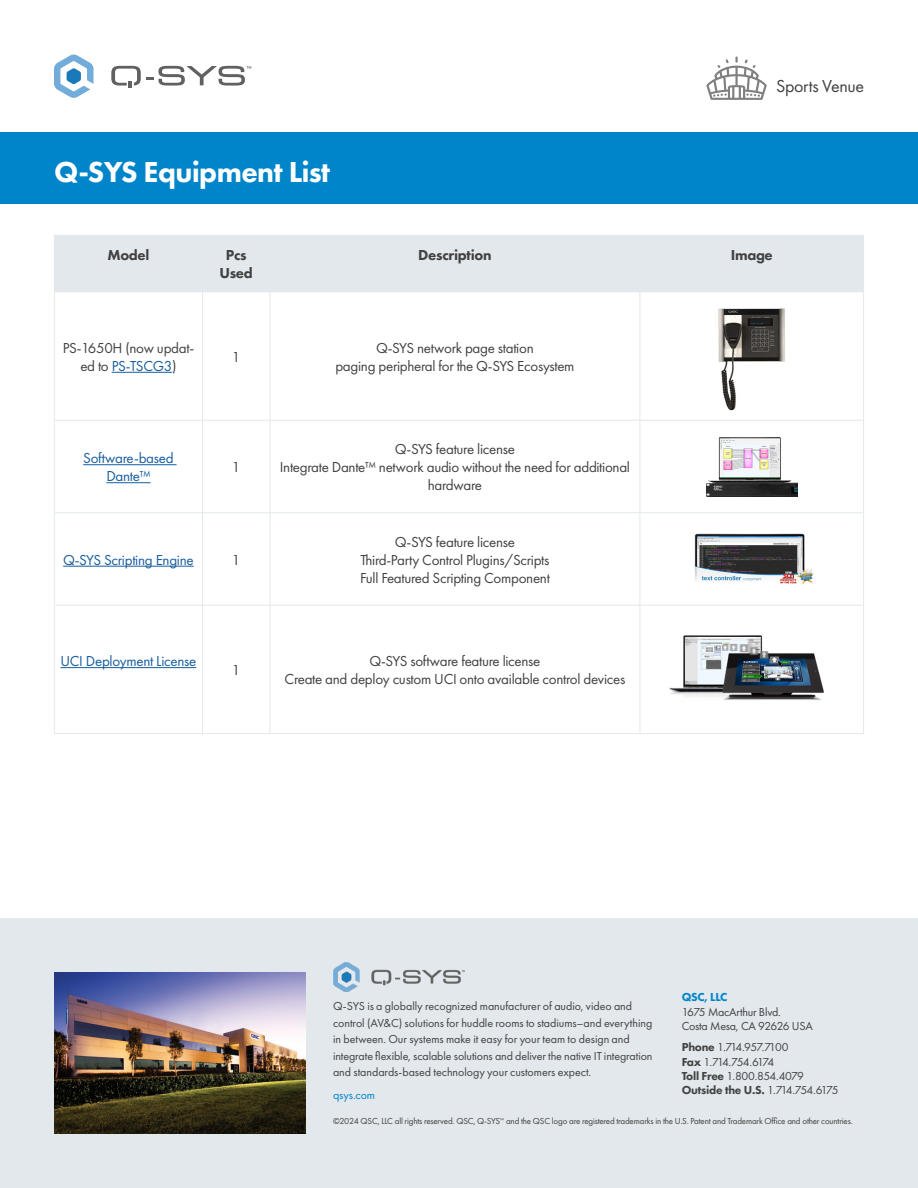
<style>
.page{position:relative;width:918px;height:1188px;background:#fff}
.page>*{position:absolute;margin:0;border:0;box-sizing:border-box;transform-origin:0 0}
.t1{font:800 30px "Futura PT";letter-spacing:-.02em;color:#fff}
.t2{font:18px "Futura PT";letter-spacing:-.02em;color:#414141}
.t3{font:15px/18px "Futura PT";letter-spacing:-.02em;color:#414141;text-align:center}
.t4{font:15px/18px "Futura PT";letter-spacing:-.02em;color:#175d9e;text-align:center}
.t5{font:800 15px/18px "Futura PT";letter-spacing:-.02em;color:#414141;text-align:center}
.t6{font:12px/16.5px "Futura PT";letter-spacing:-.005em;color:#414141}
.t7{font:12px "Futura PT";letter-spacing:-.02em;color:#424242}
.t8{font:800 12px "Futura PT";letter-spacing:-.02em;color:#424242}
.t9{font:12px "Futura PT";letter-spacing:-.045em;color:#424242}
.t10{font:12px "Futura PT";letter-spacing:-.085em;color:#424242}
.t11{font:12px "Futura PT";letter-spacing:-.135em;color:#424242}
.t12{font:12px "Futura PT";letter-spacing:-.005em;color:#0084ca}
.t13{font:800 12px "Futura PT";letter-spacing:-.02em;color:#0084ca}
.t14{font:9px "Futura PT";letter-spacing:-.02em;color:#414141}
.s1{color:#175d9e}
.s2{font-weight:800}
.s3{font-weight:400}
</style>
<div class="page">
<div style="left:55px;top:236px;width:808px;height:55px;background:#e2e8eb"></div>
<hr style="left:54px;top:235px;width:148px;height:1px;background:#e2e8eb">
<hr style="left:54px;top:236px;width:1px;height:55px;background:#e2e8eb">
<hr style="left:202px;top:235px;width:68px;height:1px;background:#e2e8eb">
<hr style="left:202px;top:236px;width:1px;height:55px;background:#e2e8eb">
<hr style="left:270px;top:235px;width:370px;height:1px;background:#e2e8eb">
<hr style="left:270px;top:236px;width:1px;height:55px;background:#e2e8eb">
<hr style="left:640px;top:235px;width:224px;height:1px;background:#e2e8eb">
<hr style="left:640px;top:236px;width:1px;height:55px;background:#e2e8eb">
<hr style="left:863px;top:236px;width:1px;height:55px;background:#e2e8eb">
<hr style="left:54px;top:291px;width:148px;height:1px;background:#e2e8eb">
<hr style="left:54px;top:292px;width:1px;height:128px;background:#e2e8eb">
<hr style="left:202px;top:291px;width:68px;height:1px;background:#e2e8eb">
<hr style="left:202px;top:292px;width:1px;height:128px;background:#e2e8eb">
<hr style="left:270px;top:291px;width:370px;height:1px;background:#e2e8eb">
<hr style="left:270px;top:292px;width:1px;height:128px;background:#e2e8eb">
<hr style="left:640px;top:291px;width:224px;height:1px;background:#e2e8eb">
<hr style="left:640px;top:292px;width:1px;height:128px;background:#e2e8eb">
<hr style="left:863px;top:292px;width:1px;height:128px;background:#e2e8eb">
<hr style="left:54px;top:420px;width:148px;height:1px;background:#e2e8eb">
<hr style="left:54px;top:421px;width:1px;height:91px;background:#e2e8eb">
<hr style="left:202px;top:420px;width:68px;height:1px;background:#e2e8eb">
<hr style="left:202px;top:421px;width:1px;height:91px;background:#e2e8eb">
<hr style="left:270px;top:420px;width:370px;height:1px;background:#e2e8eb">
<hr style="left:270px;top:421px;width:1px;height:91px;background:#e2e8eb">
<hr style="left:640px;top:420px;width:224px;height:1px;background:#e2e8eb">
<hr style="left:640px;top:421px;width:1px;height:91px;background:#e2e8eb">
<hr style="left:863px;top:421px;width:1px;height:91px;background:#e2e8eb">
<hr style="left:54px;top:512px;width:148px;height:1px;background:#e2e8eb">
<hr style="left:54px;top:513px;width:1px;height:92px;background:#e2e8eb">
<hr style="left:202px;top:512px;width:68px;height:1px;background:#e2e8eb">
<hr style="left:202px;top:513px;width:1px;height:92px;background:#e2e8eb">
<hr style="left:270px;top:512px;width:370px;height:1px;background:#e2e8eb">
<hr style="left:270px;top:513px;width:1px;height:92px;background:#e2e8eb">
<hr style="left:640px;top:512px;width:224px;height:1px;background:#e2e8eb">
<hr style="left:640px;top:513px;width:1px;height:92px;background:#e2e8eb">
<hr style="left:863px;top:513px;width:1px;height:92px;background:#e2e8eb">
<hr style="left:54px;top:605px;width:148px;height:1px;background:#e2e8eb">
<hr style="left:54px;top:606px;width:1px;height:127px;background:#e2e8eb">
<hr style="left:202px;top:605px;width:68px;height:1px;background:#e2e8eb">
<hr style="left:202px;top:606px;width:1px;height:127px;background:#e2e8eb">
<hr style="left:270px;top:605px;width:370px;height:1px;background:#e2e8eb">
<hr style="left:270px;top:606px;width:1px;height:127px;background:#e2e8eb">
<hr style="left:640px;top:605px;width:224px;height:1px;background:#e2e8eb">
<hr style="left:640px;top:606px;width:1px;height:127px;background:#e2e8eb">
<hr style="left:863px;top:606px;width:1px;height:127px;background:#e2e8eb">
<hr style="left:54px;top:733px;width:148px;height:1px;background:#e2e8eb">
<hr style="left:202px;top:733px;width:68px;height:1px;background:#e2e8eb">
<hr style="left:270px;top:733px;width:370px;height:1px;background:#e2e8eb">
<hr style="left:640px;top:733px;width:224px;height:1px;background:#e2e8eb">
<hr style="left:112px;top:372px;width:60px;height:1px;background:#175d9e">
<hr style="left:83px;top:464px;width:94px;height:1px;background:#175d9e">
<hr style="left:106px;top:482px;width:45px;height:1px;background:#175d9e">
<hr style="left:63px;top:566px;width:131px;height:1px;background:#175d9e">
<hr style="left:61px;top:667px;width:135px;height:1px;background:#175d9e">
<div style="left:0;top:132px;width:918px;height:72px;background:#0084ca"></div>
<div style="left:0;top:918px;width:918px;height:270px;background:#e2e8eb"></div>
<img style="left:54px;top:973px;width:252px;height:161px">
<img style="left:333px;top:963px;width:132px;height:29px">
<img style="left:718px;top:308px;width:67px;height:103px">
<img style="left:694px;top:533px;width:120px;height:52px">
<img style="left:669px;top:635px;width:155px;height:65px">
<img style="left:706px;top:437px;width:92px;height:60px">
<svg style="left:54px;top:54px;width:40px;height:44px"></svg>
<svg style="left:111px;top:66px;width:140px;height:22px"></svg>
<svg style="left:706px;top:57px;width:61px;height:43px"></svg>
<p class="t1" style="left:54px;top:153px;width:278px">Q-SYS Equipment List</p>
<p class="t2" style="left:776px;top:75px;width:89px">Sports Venue</p>
<p class="t5" style="left:107px;top:246px;width:44px">Model</p>
<p class="t5" style="left:220px;top:246px;width:35px">Pcs<br>Used</p>
<p class="t5" style="left:418px;top:246px;width:75px">Description</p>
<p class="t5" style="left:731px;top:246px;width:44px">Image</p>
<p class="t3" style="left:63px;top:339px;width:133px">PS-1650H (now updat&shy;ed to <span class="s1">PS-TSCG3</span>)</p>
<p class="t3" style="left:232px;top:348px;width:10px">1</p>
<p class="t4" style="left:83px;top:449px;width:92px">Software-based<br>Dante™</p>
<p class="t3" style="left:232px;top:458px;width:10px">1</p>
<p class="t4" style="left:63px;top:551px;width:132px">Q-SYS Scripting Engine</p>
<p class="t3" style="left:232px;top:551px;width:10px">1</p>
<p class="t4" style="left:61px;top:652px;width:137px">UCI Deployment License</p>
<p class="t3" style="left:232px;top:661px;width:10px">1</p>
<p class="t3" style="left:376px;top:339px;width:159px">Q-SYS network page station</p>
<p class="t3" style="left:335px;top:357px;width:241px">paging peripheral for the Q-SYS Ecosystem</p>
<p class="t3" style="left:395px;top:440px;width:122px">Q-SYS feature license</p>
<p class="t3" style="left:280px;top:458px;width:352px">Integrate Dante™ network audio without the need for additional hardware</p>
<p class="t3" style="left:395px;top:533px;width:122px">Q-SYS feature license</p>
<p class="t3" style="left:360px;top:551px;width:191px">Third-Party Control Plugins/Scripts</p>
<p class="t3" style="left:360px;top:569px;width:191px">Full Featured Scripting Component</p>
<p class="t3" style="left:369px;top:652px;width:172px">Q-SYS software feature license</p>
<p class="t3" style="left:285px;top:670px;width:342px">Create and deploy custom UCI onto available control devices</p>
<p class="t13" style="left:682px;top:990px;width:47px">QSC, LLC</p>
<p class="t7" style="left:682px;top:1005px;width:101px">1675 MacArthur Blvd.</p>
<p class="t7" style="left:682px;top:1019px;width:133px">Costa Mesa, CA 92626 USA</p>
<p class="t10" style="left:682px;top:1040px;width:108px"><span class="s2">Phone</span> 1.714.957.7100</p>
<p class="t11" style="left:682px;top:1054px;width:94px"><span class="s2">Fax</span> 1.714.754.6174</p>
<p class="t9" style="left:682px;top:1069px;width:124px"><span class="s2">Toll Free</span> 1.800.854.4079</p>
<p class="t8" style="left:682px;top:1083px;width:158px">Outside the U.S. <span class="s3">1.714.754.6175</span></p>
<p class="t6" style="left:333px;top:998px;width:321px">Q-SYS is a globally recognized manufacturer of audio, video and control (AV&amp;C) solutions for huddle rooms to stadiums–and everything in between. Our systems make it easy for your team to design and integrate flexible, scalable solutions and deliver the native IT integration and standards-based technology your customers expect.</p>
<p class="t12" style="left:333px;top:1088px;width:44px">qsys.com</p>
<p class="t14" style="left:333px;top:1116px;width:521px">©2024 QSC, LLC all rights reserved. QSC, Q-SYS<sup>™</sup> and the QSC logo are registered trademarks in the U.S. Patent and Trademark Office and other countries.</p>
</div>
